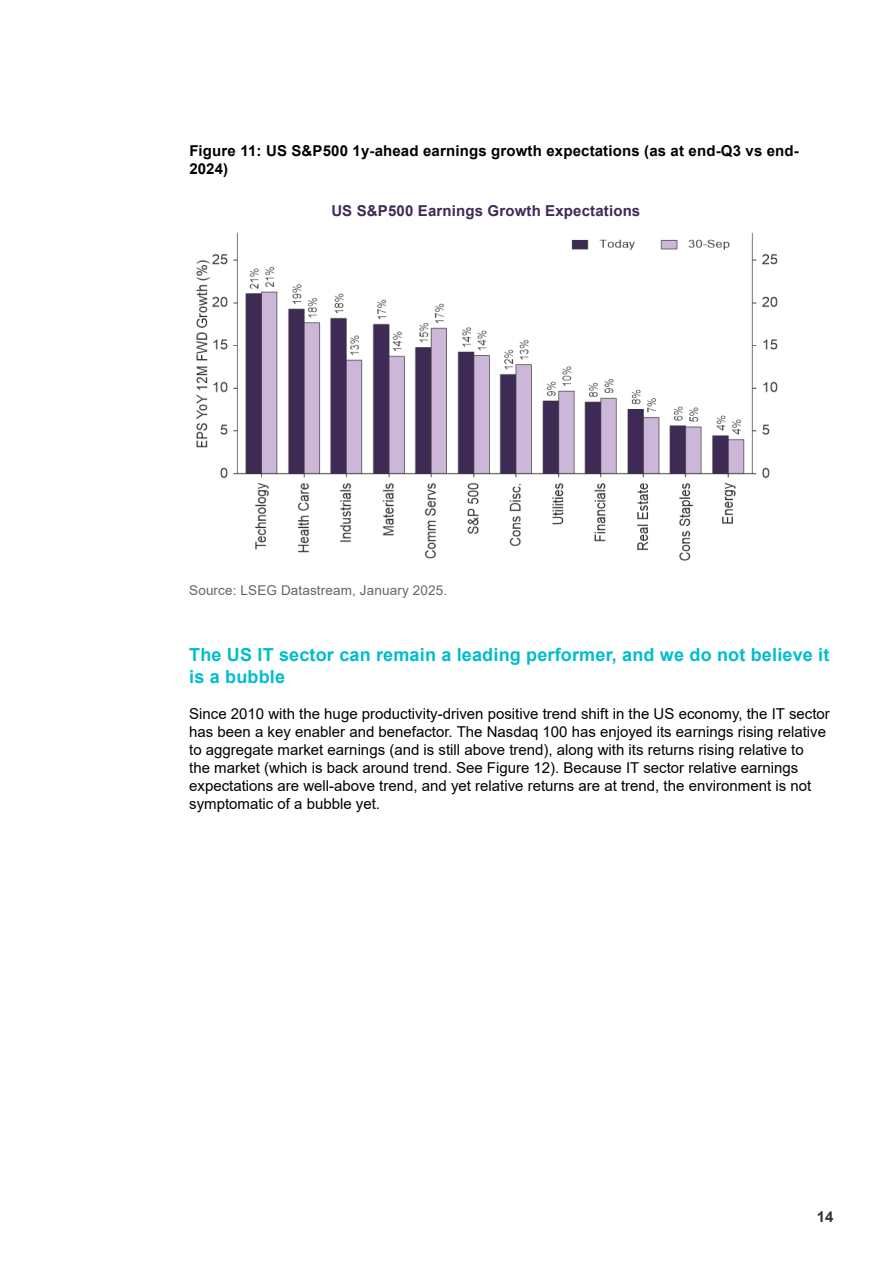
<style>
.page{position:relative;width:893px;height:1263px;background:#fff}
.page>*{position:absolute;margin:0;border:0;box-sizing:border-box;transform-origin:0 0}
.t1{font:700 18px/21.6px "Arial";letter-spacing:.01em;color:#00bdcd}
.t2{font:15px/18px "Arial";color:#000}
.t3{font:700 15px/18px "Arial";letter-spacing:.01em;color:#000}
.t4{font:700 15px "Arial";letter-spacing:.01em;color:#3e2b56}
.t5{font:700 15px "Arial";color:#333}
.t6{font:13.5px "Arial";letter-spacing:.01em;color:#666}
</style>
<div class="page">
<img style="left:196px;top:232px;width:582px;height:329px">
<p class="t3" style="left:189px;top:141px;width:611px">Figure 11: US S&amp;P500 1y-ahead earnings growth expectations (as at end-Q3 vs end-<br>2024)</p>
<p class="t4" style="left:331px;top:201px;width:310px">US S&amp;P500 Earnings Growth Expectations</p>
<p class="t6" style="left:189px;top:581px;width:259px">Source: LSEG Datastream, January 2025.</p>
<p class="t1" style="left:189px;top:644px;width:642px">The US IT sector can remain a leading performer, and we do not believe it is a bubble</p>
<p class="t2" style="left:189px;top:704px;width:642px">Since 2010 with the huge productivity-driven positive trend shift in the US economy, the IT sector has been a key enabler and benefactor. The Nasdaq 100 has enjoyed its earnings rising relative to aggregate market earnings (and is still above trend), along with its returns rising relative to<br>the market (which is back around trend. See Figure 12). Because IT sector relative earnings expectations are well-above trend, and yet relative returns are at trend, the environment is not symptomatic of a bubble yet.</p>
<p class="t5" style="left:817px;top:1206px;width:18px">14</p>
</div>
